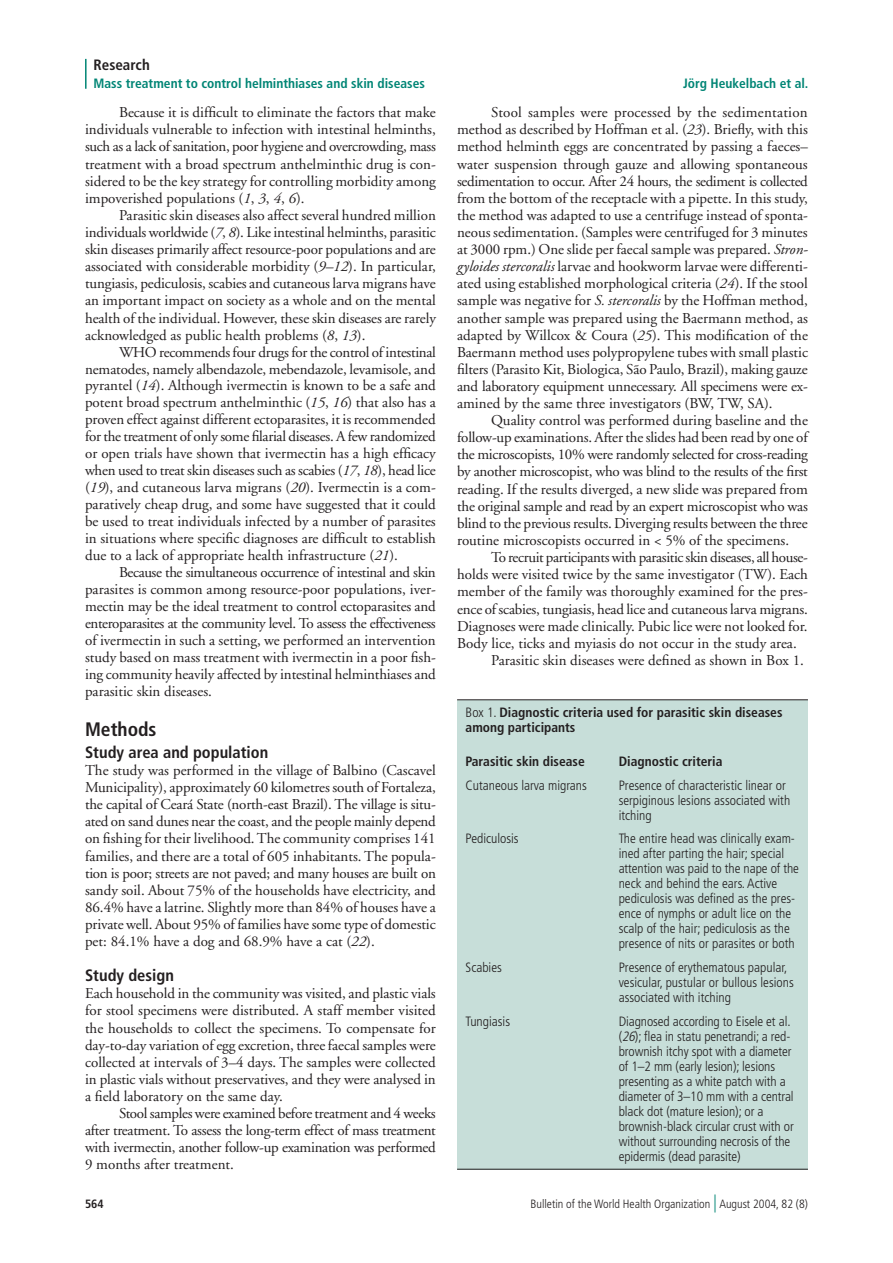
<style>
.page{position:relative;width:893px;height:1263px;background:#fff}
.page>*{position:absolute;margin:0;border:0;box-sizing:border-box;transform-origin:0 0}
.t1{font:700 condensed 19.5px "Frutiger";color:#231f20}
.t2{font:700 condensed 16.5px "Frutiger";color:#231f20}
.t3{font:15px/17.1px "Adobe Garamond";color:#231f20;text-align:justify}
.t4{font:15px "Adobe Garamond";letter-spacing:-.025em;color:#231f20}
.t5{font:700 condensed 15px "Frutiger";color:#231f20}
.t6{font:300 condensed 13.5px/15px "Frutiger";color:#231f20}
.t7{font:700 condensed 13.5px/15px "Frutiger";color:#231f20}
.t8{font:700 condensed 13.5px "Frutiger";color:#008575}
.t9{font:300 condensed 12px "Frutiger";color:#231f20}
.t10{font:700 condensed 12px "Frutiger";color:#231f20}
.s1{font-style:italic}
.s2{font-weight:300}
.s3{font-size:18px;color:#008575}
</style>
<div class="page">
<hr style="left:85px;top:59px;width:2px;height:30px;background:#008575">
<div style="left:457px;top:700px;width:351px;height:469px;background:#c7ded9"></div>
<hr style="left:457px;top:699px;width:351px;height:1px;background:#231f20">
<hr style="left:457px;top:1169px;width:351px;height:1px;background:#231f20">
<p class="t5" style="left:94px;top:56px;width:58px">Research</p>
<p class="t8" style="left:94px;top:75px;width:333px">Mass treatment to control helminthiases and skin diseases</p>
<p class="t8" style="left:683px;top:75px;width:127px">Jörg Heukelbach et al.</p>
<p class="t3" style="left:85px;top:104px;width:352px;text-indent:34px">Because it is difficult to eliminate the factors that make individuals vulnerable to infection with intestinal helminths, such as a lack of sanitation, poor hygiene and overcrowding, mass treatment with a broad spectrum anthelminthic drug is con&shy;sidered to be the key strategy for controlling morbidity among impoverished populations (<span class="s1">1</span>, <span class="s1">3</span>, <span class="s1">4</span>, <span class="s1">6</span>).</p>
<p class="t3" style="left:85px;top:207px;width:353px;text-indent:34px">Parasitic skin diseases also affect several hundred million individuals worldwide (<span class="s1">7</span>, <span class="s1">8</span>). Like intestinal helminths, parasitic skin diseases primarily affect resource-poor populations and are associated with considerable morbidity (<span class="s1">9–12</span>). In particular, tungiasis, pediculosis, scabies and cutaneous larva migrans have an important impact on society as a whole and on the mental health of the individual. However, these skin diseases are rarely acknowledged as public health problems (<span class="s1">8</span>, <span class="s1">13</span>).</p>
<p class="t3" style="left:85px;top:344px;width:352px;text-indent:34px">WHO recommends four drugs for the control of intestinal nematodes, namely albendazole, mebendazole, levamisole, and pyrantel (<span class="s1">14</span>). Although ivermectin is known to be a safe and potent broad spectrum anthelminthic (<span class="s1">15</span>, <span class="s1">16</span>) that also has a proven effect against different ectoparasites, it is recommended for the treatment of only some filarial diseases. A few randomized or open trials have shown that ivermectin has a high efficacy when used to treat skin diseases such as scabies (<span class="s1">17</span>, <span class="s1">18</span>), head lice (<span class="s1">19</span>), and cutaneous larva migrans (<span class="s1">20</span>). Ivermectin is a com&shy;paratively cheap drug, and some have suggested that it could be used to treat individuals infected by a number of parasites in situations where specific diagnoses are difficult to establish due to a lack of appropriate health infrastructure (<span class="s1">21</span>).</p>
<p class="t3" style="left:85px;top:564px;width:352px;text-indent:34px">Because the simultaneous occurrence of intestinal and skin parasites is common among resource-poor populations, iver&shy;mectin may be the ideal treatment to control ectoparasites and enteroparasites at the community level. To assess the effectiveness of ivermectin in such a setting, we performed an intervention study based on mass treatment with ivermectin in a poor fish&shy;ing community heavily affected by intestinal helminthiases and parasitic skin diseases.</p>
<h1 class="t1" style="left:85px;top:717px;width:73px">Methods</h1>
<p class="t2" style="left:85px;top:742px;width:185px">Study area and population</p>
<p class="t3" style="left:85px;top:762px;width:352px">The study was performed in the village of Balbino (Cascavel Municipality), approximately 60 kilometres south of Fortaleza, the capital of Ceará State (north-east Brazil). The village is situ&shy;ated on sand dunes near the coast, and the people mainly depend on fishing for their livelihood. The community comprises 141 families, and there are a total of 605 inhabitants. The popula&shy;tion is poor; streets are not paved; and many houses are built on sandy soil. About 75% of the households have electricity, and 86.4% have a latrine. Slightly more than 84% of houses have a private well. About 95% of families have some type of domestic pet: 84.1% have a dog and 68.9% have a cat (<span class="s1">22</span>).</p>
<p class="t2" style="left:85px;top:966px;width:90px">Study design</p>
<p class="t3" style="left:85px;top:985px;width:352px">Each household in the community was visited, and plastic vials for stool specimens were distributed. A staff member visited the households to collect the specimens. To compensate for day-to-day variation of egg excretion, three faecal samples were collected at intervals of 3–4 days. The samples were collected in plastic vials without preservatives, and they were analysed in a field laboratory on the same day.</p>
<p class="t3" style="left:85px;top:1105px;width:352px;text-indent:34px">Stool samples were examined before treatment and 4 weeks after treatment. To assess the long-term effect of mass treatment with ivermectin, another follow-up examination was performed 9 months after treatment.</p>
<p class="t3" style="left:457px;top:104px;width:352px;text-indent:34px">Stool samples were processed by the sedimentation method as described by Hoffman et al. (<span class="s1">23</span>). Briefly, with this method helminth eggs are concentrated by passing a faeces– water suspension through gauze and allowing spontaneous sedimentation to occur. After 24 hours, the sediment is collected from the bottom of the receptacle with a pipette. In this study, the method was adapted to use a centrifuge instead of sponta&shy;neous sedimentation. (Samples were centrifuged for 3 minutes at 3000 rpm.) One slide per faecal sample was prepared. <span class="s1">Stron&shy;gyloides stercoralis</span> larvae and hookworm larvae were differenti&shy;ated using established morphological criteria (<span class="s1">24</span>). If the stool sample was negative for <span class="s1">S. stercoralis</span> by the Hoffman method, another sample was prepared using the Baermann method, as adapted by Willcox &amp; Coura (<span class="s1">25</span>). This modification of the Baermann method uses polypropylene tubes with small plastic filters (Parasito Kit, Biologica, São Paulo, Brazil), making gauze and laboratory equipment unnecessary. All specimens were ex&shy;amined by the same three investigators (BW, TW, SA).</p>
<p class="t3" style="left:457px;top:412px;width:352px;text-indent:34px">Quality control was performed during baseline and the follow-up examinations. After the slides had been read by one of the microscopists, 10% were randomly selected for cross-reading by another microscopist, who was blind to the results of the first reading. If the results diverged, a new slide was prepared from the original sample and read by an expert microscopist who was blind to the previous results. Diverging results between the three routine microscopists occurred in &lt; 5% of the specimens.</p>
<p class="t4" style="left:491px;top:549px;width:318px">To recruit participants with parasitic skin diseases, all house-</p>
<p class="t3" style="left:457px;top:566px;width:352px">holds were visited twice by the same investigator (TW). Each</p>
<p class="t3" style="left:457px;top:583px;width:352px">member of the family was thoroughly examined for the pres-</p>
<p class="t3" style="left:457px;top:601px;width:352px">ence of scabies, tungiasis, head lice and cutaneous larva migrans.</p>
<p class="t3" style="left:457px;top:618px;width:352px">Diagnoses were made clinically. Pubic lice were not looked for.</p>
<p class="t3" style="left:457px;top:635px;width:341px">Body lice, ticks and myiasis do not occur in the study area.</p>
<p class="t3" style="left:491px;top:652px;width:314px">Parasitic skin diseases were defined as shown in Box 1.</p>
<p class="t7" style="left:466px;top:705px;width:318px"><span class="s2">Box 1.</span> Diagnostic criteria used for parasitic skin diseases among participants</p>
<p class="t7" style="left:466px;top:754px;width:121px">Parasitic skin disease</p>
<p class="t7" style="left:619px;top:754px;width:105px">Diagnostic criteria</p>
<p class="t6" style="left:466px;top:778px;width:123px">Cutaneous larva migrans</p>
<p class="t6" style="left:619px;top:778px;width:173px">Presence of characteristic linear or serpiginous lesions associated with itching</p>
<p class="t6" style="left:466px;top:831px;width:55px">Pediculosis</p>
<p class="t6" style="left:619px;top:831px;width:182px">The entire head was clinically exam&shy;ined after parting the hair; special attention was paid to the nape of the neck and behind the ears. Active pediculosis was defined as the pres&shy;ence of nymphs or adult lice on the scalp of the hair; pediculosis as the presence of nits or parasites or both</p>
<p class="t6" style="left:466px;top:960px;width:38px">Scabies</p>
<p class="t6" style="left:619px;top:960px;width:177px">Presence of erythematous papular, vesicular, pustular or bullous lesions associated with itching</p>
<p class="t6" style="left:466px;top:1013px;width:46px">Tungiasis</p>
<p class="t6" style="left:619px;top:1013px;width:177px">Diagnosed according to Eisele et al. (<span class="s1">26</span>); flea in statu penetrandi; a red&shy;brownish itchy spot with a diameter of 1–2 mm (early lesion); lesions presenting as a white patch with a diameter of 3–10 mm with a central black dot (mature lesion); or a brownish-black circular crust with or without surrounding necrosis of the epidermis (dead parasite)</p>
<p class="t10" style="left:85px;top:1197px;width:20px">564</p>
<p class="t9" style="left:530px;top:1197px;width:279px">Bulletin of the World Health Organization <span class="s3">|</span> August 2004, 82 (8)</p>
</div>
